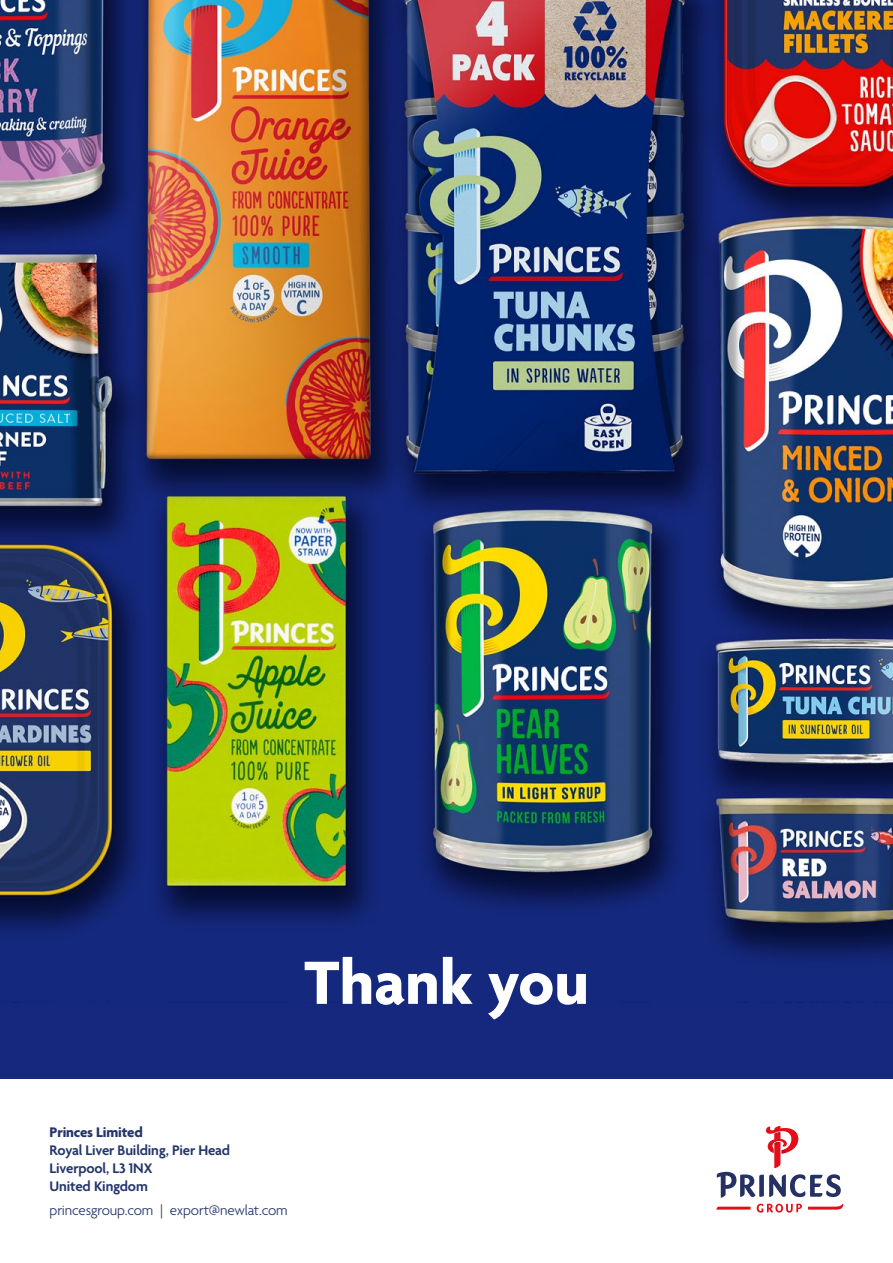
<style>
.page{position:relative;width:893px;height:1263px;background:#15287d}
.page>*{position:absolute;margin:0;border:0;box-sizing:border-box;transform-origin:0 0}
.t1{font:700 66px "Agenda";color:#fff}
.t2{font:600 15px/18px "Agenda";letter-spacing:-.01em;color:#24356b}
.t3{font:300 15px "Agenda";letter-spacing:-.01em;color:#24356b}
.t4{font:700 15px "Agenda";letter-spacing:-.01em;color:#24356b}
</style>
<div class="page">
<img style="left:0;top:0;width:893px;height:959px">
<div style="left:0;top:1080px;width:893px;height:183px;background:#fff"></div>
<svg style="left:716px;top:1126px;width:127px;height:86px"></svg>
<h1 class="t1" style="left:304px;top:947px;width:286px">Thank you</h1>
<p class="t4" style="left:50px;top:1124px;width:95px">Princes Limited</p>
<p class="t2" style="left:50px;top:1142px;width:182px">Royal Liver Building, Pier Head<br>Liverpool, L3 1NX<br>United Kingdom</p>
<p class="t3" style="left:50px;top:1202px;width:240px">princesgroup.com | export@newlat.com</p>
</div>
